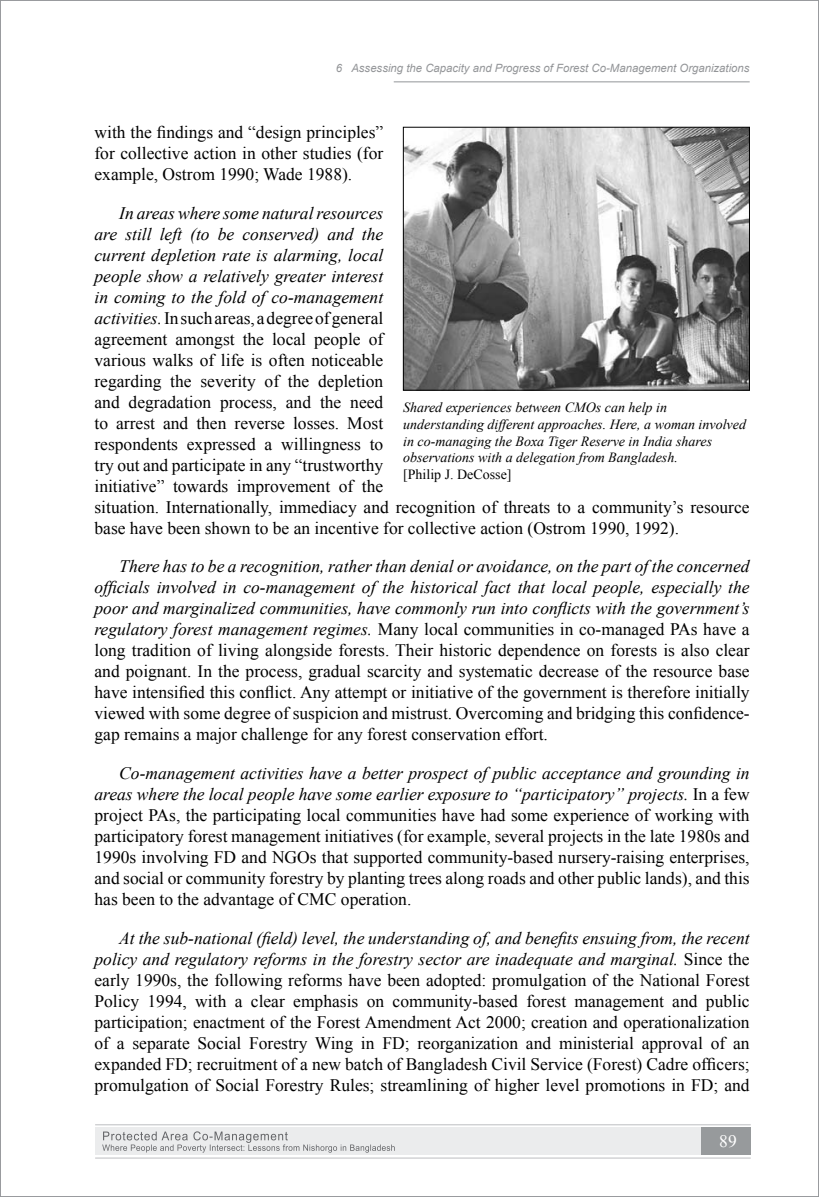
<style>
.page{position:relative;width:819px;height:1197px;background:#fff}
.page>*{position:absolute;margin:0;border:0;box-sizing:border-box;transform-origin:0 0}
.t1{font:17.5px/21px "Times New Roman";color:#000;text-align:justify}
.t2{font:17.5px "Times New Roman";color:#fff}
.t3{font:italic 14px/16.8px "Times New Roman";color:#000}
.t4{font:14px "Times New Roman";color:#000}
.t5{font:italic 11.38px "Arial";color:#939598}
.s1{font-style:italic}
</style>
<div class="page">
<hr style="left:394px;top:81px;width:356px;height:1px;background:#939598">
<div style="left:95px;top:1128px;width:656px;height:27px;background:#ebeced"></div>
<div style="left:702px;top:1128px;width:49px;height:27px;background:#979a9c"></div>
<svg style="left:102px;top:1131px;width:293px;height:22px"></svg>
<hr style="left:95px;top:1158px;width:656px;height:1px;background:#bcbdc0">
<hr style="left:95px;top:1124px;width:656px;height:1px;background:#bcbdc0">
<img style="left:405px;top:129px;width:343px;height:259px">
<div style="left:403px;top:127px;width:347px;height:263px;border:1px solid #000"></div>
<p class="t5" style="left:336px;top:60px;width:415px">6 Assessing the Capacity and Progress of Forest Co-Management Organizations</p>
<p class="t1" style="left:94px;top:122px;width:290px">with the findings and “design principles” for collective action in other studies (for example, Ostrom 1990; Wade 1988).</p>
<p class="t1" style="left:94px;top:202px;width:657px;text-align:left;text-indent:25px"><span class="s1">In areas where some natural resources<br>are still left (to be conserved) and the<br>current depletion rate is alarming, local<br>people show a relatively greater interest<br>in coming to the fold of co-management<br>activities.</span> In such areas, a degree of general<br>agreement amongst the local people of<br>various walks of life is often noticeable<br>regarding the severity of the depletion<br>and degradation process, and the need<br>to arrest and then reverse losses. Most<br>respondents expressed a willingness to<br>try out and participate in any “trustworthy<br>initiative” towards improvement of the<br>situation. Internationally, immediacy and recognition of threats to a community’s resource base have been shown to be an incentive for collective action (Ostrom 1990, 1992).</p>
<p class="t1" style="left:94px;top:556px;width:657px;text-indent:25px"><span class="s1">There has to be a recognition, rather than denial or avoidance, on the part of the concerned officials involved in co-management of the historical fact that local people, especially the poor and marginalized communities, have commonly run into conflicts with the government’s regulatory forest management regimes.</span> Many local communities in co-managed PAs have a long tradition of living alongside forests. Their historic dependence on forests is also clear and poignant. In the process, gradual scarcity and systematic decrease of the resource base have intensified this conflict. Any attempt or initiative of the government is therefore initially viewed with some degree of suspicion and mistrust. Overcoming and bridging this confidence&shy;gap remains a major challenge for any forest conservation effort.</p>
<p class="t1" style="left:94px;top:762px;width:657px;text-indent:25px"><span class="s1">Co-management activities have a better prospect of public acceptance and grounding in areas where the local people have some earlier exposure to “participatory” projects.</span> In a few project PAs, the participating local communities have had some experience of working with participatory forest management initiatives (for example, several projects in the late 1980s and 1990s involving FD and NGOs that supported community-based nursery-raising enterprises, and social or community forestry by planting trees along roads and other public lands), and this has been to the advantage of CMC operation.</p>
<p class="t1" style="left:94px;top:927px;width:657px;text-indent:25px"><span class="s1">At the sub-national (field) level, the understanding of, and benefits ensuing from, the recent policy and regulatory reforms in the forestry sector are inadequate and marginal.</span> Since the early 1990s, the following reforms have been adopted: promulgation of the National Forest Policy 1994, with a clear emphasis on community-based forest management and public participation; enactment of the Forest Amendment Act 2000; creation and operationalization of a separate Social Forestry Wing in FD; reorganization and ministerial approval of an expanded FD; recruitment of a new batch of Bangladesh Civil Service (Forest) Cadre officers; promulgation of Social Forestry Rules; streamlining of higher level promotions in FD; and</p>
<p class="t3" style="left:403px;top:399px;width:344px">Shared experiences between CMOs can help in understanding different approaches. Here, a woman involved in co-managing the Boxa Tiger Reserve in India shares observations with a delegation from Bangladesh.</p>
<p class="t4" style="left:403px;top:465px;width:110px">[Philip J. DeCosse]</p>
<p class="t2" style="left:719px;top:1129px;width:19px">89</p>
</div>
